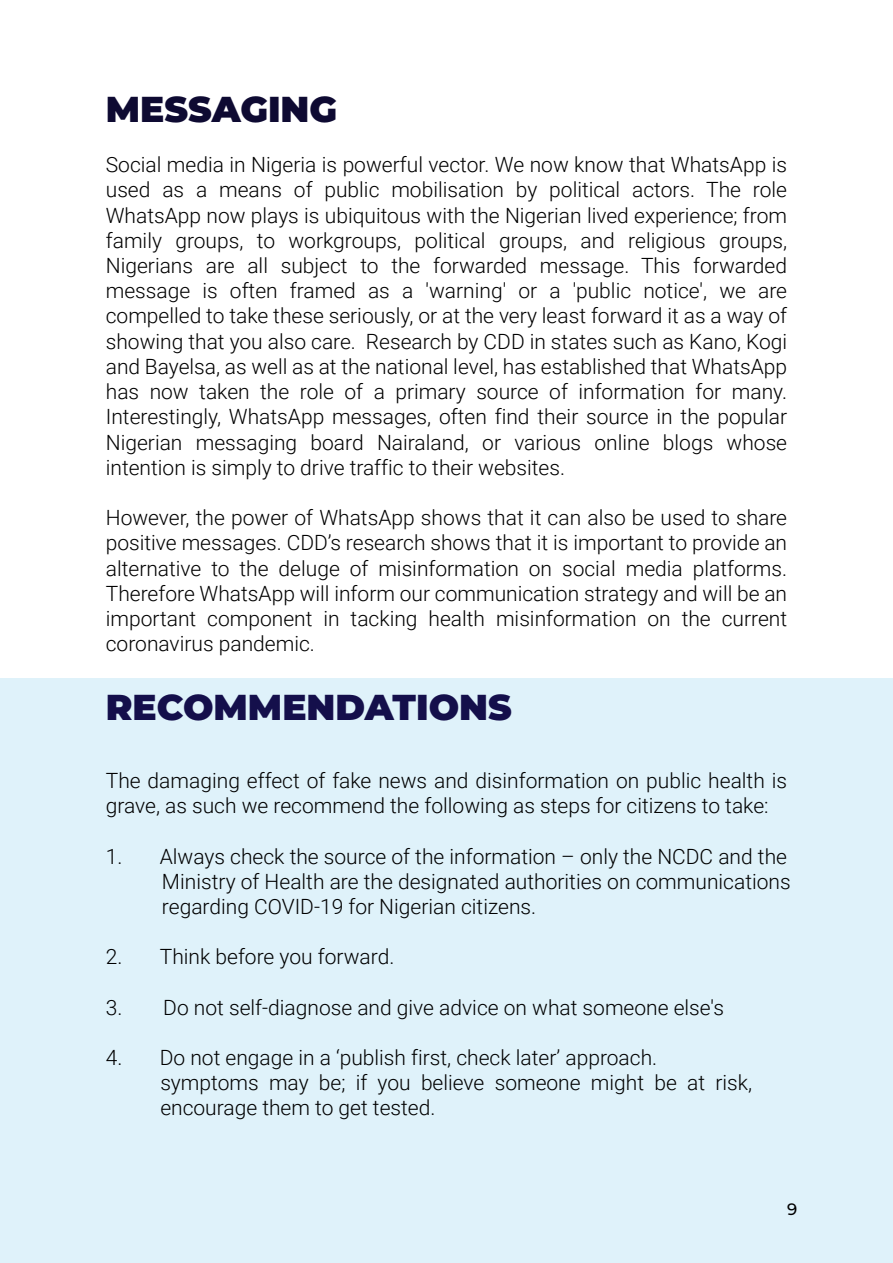
<style>
.page{position:relative;width:893px;height:1263px;background:#fff}
.page>*{position:absolute;margin:0;border:0;box-sizing:border-box;transform-origin:0 0}
.t1{font:900 36px "Montserrat";color:#140f4b}
.t2{font:900 36px "Montserrat";color:#0e0a32}
.t3{font:300 21px/25.2px "Roboto";color:#000}
.t4{font:500 16.5px "Montserrat";color:#000}
</style>
<div class="page">
<div style="left:0;top:679px;width:893px;height:584px;background:#dff2fa"></div>
<h1 class="t2" style="left:106px;top:82px;width:233px">MESSAGING</h1>
<p class="t3" style="left:106px;top:151px;width:683px;text-align:justify">Social media in Nigeria is powerful vector. We now know that WhatsApp is used as a means of public mobilisation by political actors. The role WhatsApp now plays is ubiquitous with the Nigerian lived experience; from family groups, to workgroups, political groups, and religious groups, Nigerians are all subject to the forwarded message. This forwarded message is often framed as a 'warning' or a 'public notice', we are compelled to take these seriously, or at the very least forward it as a way of showing that you also care. Research by CDD in states such as Kano, Kogi and Bayelsa, as well as at the national level, has established that WhatsApp has now taken the role of a primary source of information for many.<br>Interestingly, WhatsApp messages, often find their source in the popular Nigerian messaging board Nairaland, or various online blogs whose intention is simply to drive traffic to their websites.</p>
<p class="t3" style="left:106px;top:504px;width:683px;text-align:justify">However, the power of WhatsApp shows that it can also be used to share positive messages. CDD’s research shows that it is important to provide an alternative to the deluge of misinformation on social media platforms.<br>Therefore WhatsApp will inform our communication strategy and will be an important component in tacking health misinformation on the current coronavirus pandemic.</p>
<h1 class="t1" style="left:106px;top:680px;width:408px">RECOMMENDATIONS</h1>
<p class="t3" style="left:106px;top:767px;width:683px">The damaging effect of fake news and disinformation on public health is grave, as such we recommend the following as steps for citizens to take:</p>
<p class="t3" style="left:162px;top:843px;width:630px;text-indent:-56px">1. Always check the source of the information – only the NCDC and the<br>Ministry of Health are the designated authorities on communications regarding COVID-19 for Nigerian citizens.</p>
<p class="t3" style="left:106px;top:943px;width:290px">2. Think before you forward.</p>
<p class="t3" style="left:106px;top:994px;width:620px">3. Do not self-diagnose and give advice on what someone else's</p>
<p class="t3" style="left:160px;top:1044px;width:593px;text-indent:-55px">4. Do not engage in a ‘publish first, check later’ approach. symptoms may be; if you believe someone might be at risk, encourage them to get tested.</p>
<p class="t4" style="left:787px;top:1198px;width:12px">9</p>
</div>
